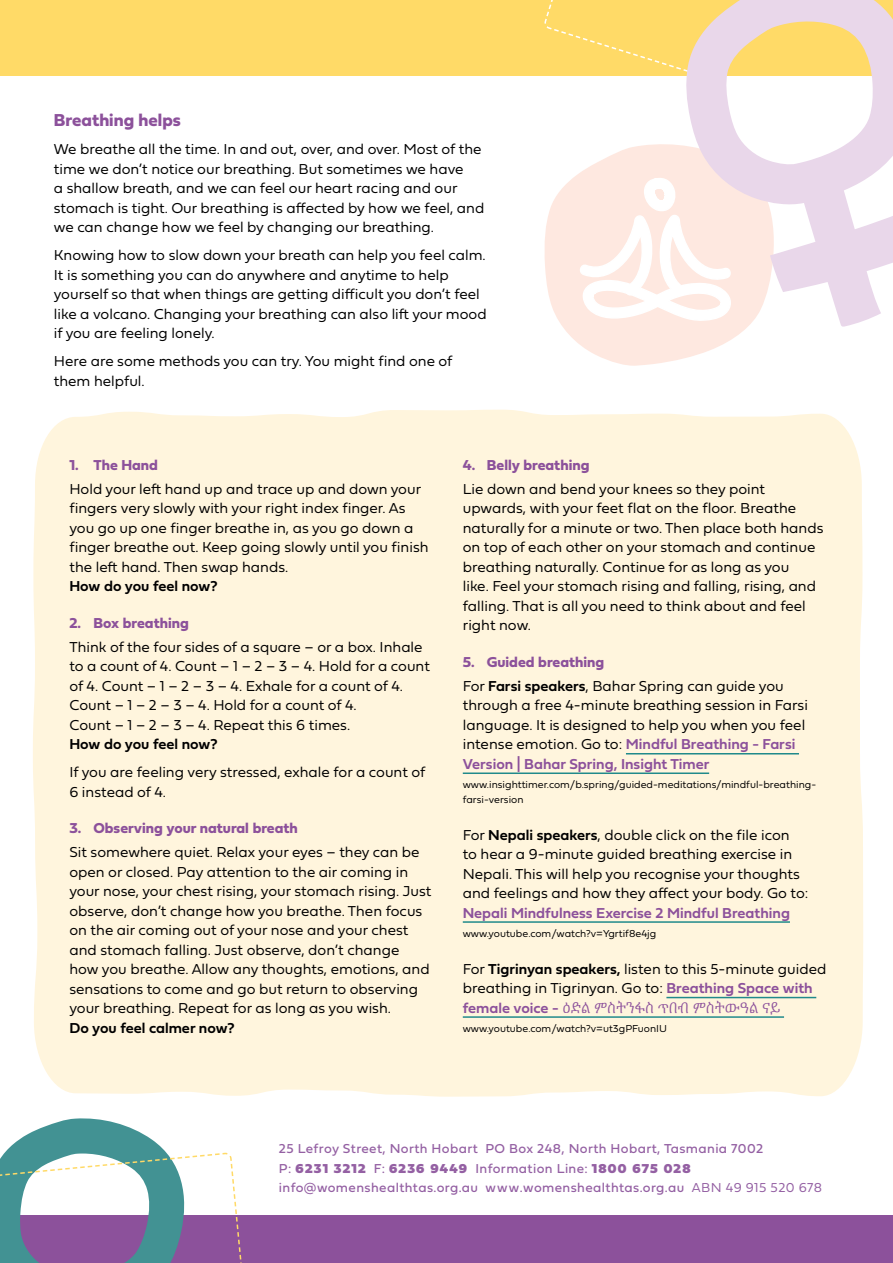
<style>
.page{position:relative;width:893px;height:1263px;background:#fff}
.page>*{position:absolute;margin:0;border:0;box-sizing:border-box;transform-origin:0 0}
.t1{font:18px "Fieldwork Geo Bold";color:#8c519b}
.Body{font:15px/19.5px "Fieldwork Geo Light";color:#000}
.number_subheadings{font:15px "Fieldwork Geo Bold";color:#8c519b}
.t2{font:13.5px/19.5px "Fieldwork Geo Regular";letter-spacing:.03em;color:#9460a3}
.Body-2{font:10.5px/15px "Fieldwork Geo Light";color:#000}
.s1{font-family:"Fieldwork Geo Demibold"}
.s2{font-family:"Fieldwork Geo Demibold";color:#8c519b}
.s3{font-family:"Kigelia Ethiopic";color:#8c519b}
.s4{font-family:"Fieldwork Geo Fat"}
.s5{font-family:"Fieldwork Geo Light"}
</style>
<div class="page">
<div style="left:0;top:1215px;width:893px;height:48px;background:#8c519b"></div>
<div style="left:0;top:0;width:893px;height:75px;background:#ffda67"></div>
<svg style="left:0;top:1118px;width:242px;height:145px"></svg>
<div style="left:33px;top:410px;width:830px;height:687px;background:#fff5dd"></div>
<hr style="left:626px;top:753px;width:173px;height:1px;background:#208a8b">
<hr style="left:463px;top:772px;width:246px;height:2px;background:#208a8b">
<hr style="left:463px;top:921px;width:327px;height:2px;background:#208a8b">
<hr style="left:666px;top:997px;width:150px;height:1px;background:#208a8b">
<hr style="left:463px;top:1016px;width:321px;height:2px;background:#208a8b">
<svg style="left:543px;top:0;width:142px;height:76px"></svg>
<svg style="left:544px;top:144px;width:203px;height:222px;fill:#fee8e0"></svg>
<svg style="left:578px;top:176px;width:107px;height:146px"></svg>
<svg style="left:685px;top:0;width:208px;height:327px"></svg>
<h2 class="t1" style="left:54px;top:106px;width:129px">Breathing helps</h2>
<p class="Body" style="left:54px;top:139px;width:432px">We breathe all the time. In and out, over, and over. Most of the time we don’t notice our breathing. But sometimes we have<br>a shallow breath, and we can feel our heart racing and our stomach is tight. Our breathing is affected by how we feel, and we can change how we feel by changing our breathing.</p>
<p class="Body" style="left:54px;top:245px;width:434px">Knowing how to slow down your breath can help you feel calm.<br>It is something you can do anywhere and anytime to help yourself so that when things are getting difficult you don’t feel like a volcano. Changing your breathing can also lift your mood if you are feeling lonely.</p>
<p class="Body" style="left:54px;top:351px;width:400px">Here are some methods you can try. You might find one of them helpful.</p>
<p class="number_subheadings" style="left:69px;top:453px;width:90px">1. The Hand</p>
<p class="Body" style="left:69px;top:478px;width:361px">Hold your left hand up and trace up and down your fingers very slowly with your right index finger. As you go up one finger breathe in, as you go down a finger breathe out. Keep going slowly until you finish the left hand. Then swap hands.<br><span class="s1">How do you feel now?</span></p>
<p class="number_subheadings" style="left:69px;top:611px;width:121px">2. Box breathing</p>
<p class="Body" style="left:69px;top:636px;width:362px">Think of the four sides of a square – or a box. Inhale to a count of 4. Count – 1 – 2 – 3 – 4. Hold for a count of 4. Count – 1 – 2 – 3 – 4. Exhale for a count of 4.<br>Count – 1 – 2 – 3 – 4. Hold for a count of 4.<br>Count – 1 – 2 – 3 – 4. Repeat this 6 times.<br><span class="s1">How do you feel now?</span></p>
<p class="Body" style="left:69px;top:762px;width:358px">If you are feeling very stressed, exhale for a count of<br>6 instead of 4.</p>
<p class="number_subheadings" style="left:69px;top:816px;width:230px">3. Observing your natural breath</p>
<p class="Body" style="left:69px;top:841px;width:364px">Sit somewhere quiet. Relax your eyes – they can be open or closed. Pay attention to the air coming in your nose, your chest rising, your stomach rising. Just observe, don’t change how you breathe. Then focus on the air coming out of your nose and your chest and stomach falling. Just observe, don’t change how you breathe. Allow any thoughts, emotions, and sensations to come and go but return to observing your breathing. Repeat for as long as you wish.<br><span class="s1">Do you feel calmer now?</span></p>
<p class="number_subheadings" style="left:463px;top:453px;width:128px">4. Belly breathing</p>
<p class="Body" style="left:463px;top:478px;width:362px">Lie down and bend your knees so they point upwards, with your feet flat on the floor. Breathe naturally for a minute or two. Then place both hands on top of each other on your stomach and continue breathing naturally. Continue for as long as you<br>like. Feel your stomach rising and falling, rising, and falling. That is all you need to think about and feel right now.</p>
<p class="number_subheadings" style="left:463px;top:650px;width:143px">5. Guided breathing</p>
<p class="Body" style="left:463px;top:675px;width:347px">For <span class="s1">Farsi speakers</span>, Bahar Spring can guide you through a free 4-minute breathing session in Farsi language. It is designed to help you when you feel intense emotion. Go to: <span class="s2">Mindful Breathing - Farsi Version | Bahar Spring, Insight Timer</span></p>
<p class="Body-2" style="left:463px;top:776px;width:355px">www.insighttimer.com/b.spring/guided-meditations/mindful-breathing&shy;farsi-version</p>
<p class="Body" style="left:463px;top:824px;width:347px">For <span class="s1">Nepali speakers</span>, double click on the file icon<br>to hear a 9-minute guided breathing exercise in Nepali. This will help you recognise your thoughts and feelings and how they affect your body. Go to:<br><span class="s2">Nepali Mindfulness Exercise 2 Mindful Breathing</span></p>
<p class="Body-2" style="left:463px;top:925px;width:195px">www.youtube.com/watch?v=Ygrtif8e4jg</p>
<p class="Body" style="left:463px;top:958px;width:365px">For <span class="s1">Tigrinyan speakers,</span> listen to this 5-minute guided breathing in Tigrinyan. Go to: <span class="s2">Breathing Space with female voice -</span> <span class="s3">ዕድል ምስትንፋስ ጥበብ ምስትውዓል ናይ</span></p>
<p class="Body-2" style="left:463px;top:1020px;width:206px">www.youtube.com/watch?v=ut3gPFuonIU</p>
<p class="t2" style="left:279px;top:1138px;width:545px">25 Lefroy Street, North Hobart PO Box 248, North Hobart, Tasmania 7002<br>P: <span class="s4">6231 3212</span> F: <span class="s4">6236 9449</span> Information Line: <span class="s4">1800 675 028 </span>info@womenshealthtas.org.au www.womenshealthtas.org.au <span class="s5">ABN 49 915 520 678</span></p>
</div>
